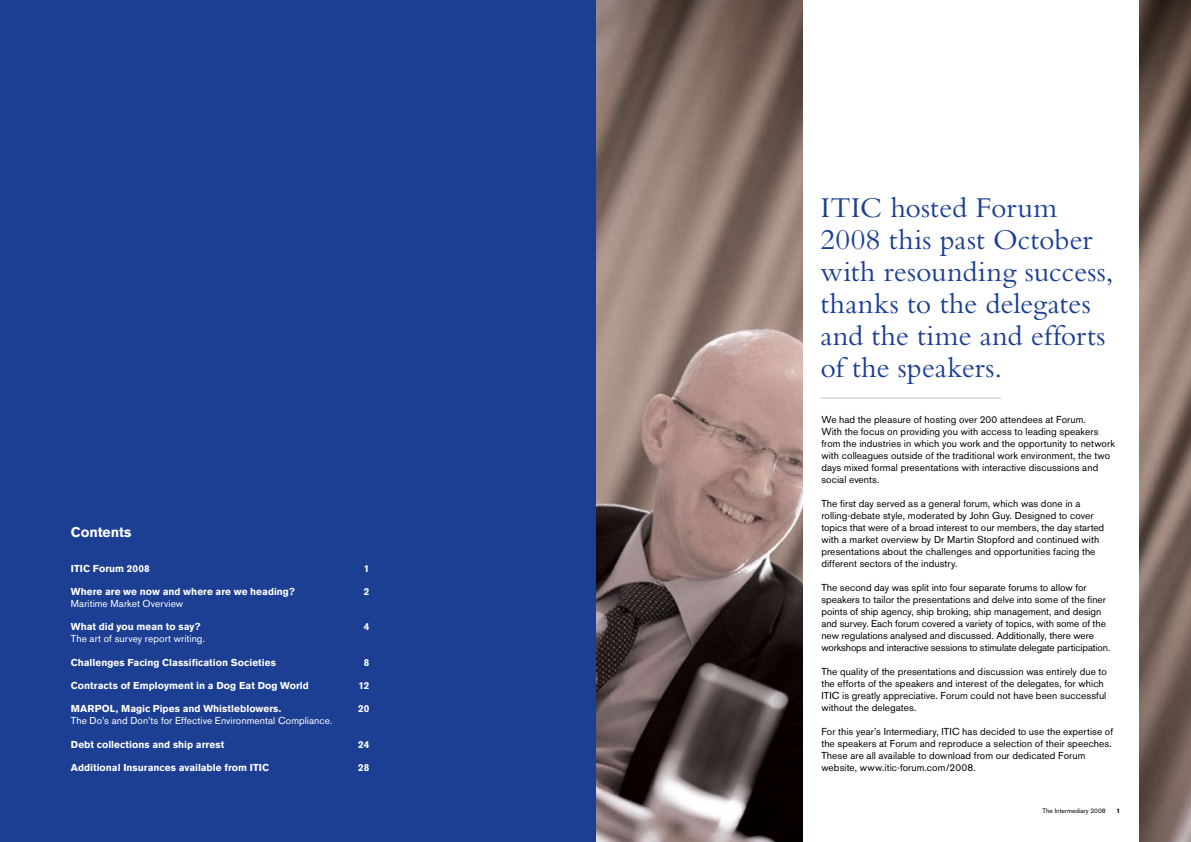
<style>
.page{position:relative;width:1191px;height:842px;background:#fff}
.page>*{position:absolute;margin:0;border:0;box-sizing:border-box;transform-origin:0 0}
.t1{font:30px/32px "Bembo";color:#1c3f94}
.t2{font:700 14px "Akzidenz Grotesk BE";letter-spacing:-.005em;color:#fff}
.t3{font:10px/12px "Akzidenz Grotesk BE";letter-spacing:.005em;color:#000}
.t4{font:700 10px "Akzidenz Grotesk BE";letter-spacing:.005em;color:#fff}
.t5{font:10px "Akzidenz Grotesk BE";letter-spacing:.01em;color:#fff}
.t6{font:6.5px "Akzidenz Grotesk BE";color:#000}
.t7{font:700 6.5px "Akzidenz Grotesk BE";color:#000}
</style>
<div class="page">
<img style="left:595px;top:0;width:207px;height:842px">
<img style="left:1140px;top:0;width:51px;height:842px">
<div style="left:0;top:0;width:595px;height:842px;background:#1c3f94"></div>
<hr style="left:820px;top:398px;width:181px;height:1px;background:#bcbdc0">
<h2 class="t2" style="left:71px;top:524px;width:62px">Contents</h2>
<p class="t4" style="left:71px;top:562px;width:80px">ITIC Forum 2008</p>
<p class="t4" style="left:364px;top:562px;width:7px">1</p>
<p class="t4" style="left:71px;top:586px;width:226px">Where are we now and where are we heading?</p>
<p class="t4" style="left:364px;top:586px;width:7px">2</p>
<p class="t5" style="left:71px;top:598px;width:114px">Maritime Market Overview</p>
<p class="t4" style="left:71px;top:621px;width:131px">What did you mean to say?</p>
<p class="t4" style="left:364px;top:621px;width:7px">4</p>
<p class="t5" style="left:71px;top:633px;width:136px">The art of survey report writing.</p>
<p class="t4" style="left:71px;top:656px;width:207px">Challenges Facing Classification Societies</p>
<p class="t4" style="left:364px;top:656px;width:7px">8</p>
<p class="t4" style="left:71px;top:680px;width:240px">Contracts of Employment in a Dog Eat Dog World</p>
<p class="t4" style="left:358px;top:680px;width:12px">12</p>
<p class="t4" style="left:71px;top:703px;width:212px">MARPOL, Magic Pipes and Whistleblowers.</p>
<p class="t4" style="left:358px;top:703px;width:13px">20</p>
<p class="t5" style="left:71px;top:715px;width:263px">The Do’s and Don’ts for Effective Environmental Compliance.</p>
<p class="t4" style="left:71px;top:738px;width:155px">Debt collections and ship arrest</p>
<p class="t4" style="left:358px;top:738px;width:13px">24</p>
<p class="t4" style="left:71px;top:762px;width:199px">Additional Insurances available from ITIC</p>
<p class="t4" style="left:358px;top:762px;width:13px">28</p>
<h1 class="t1" style="left:820px;top:191px;width:295px">ITIC hosted Forum<br>2008 this past October with resounding success, thanks to the delegates and the time and efforts of the speakers.</h1>
<p class="t3" style="left:821px;top:414px;width:295px">We had the pleasure of hosting over 200 attendees at Forum.<br>With the focus on providing you with access to leading speakers from the industries in which you work and the opportunity to network with colleagues outside of the traditional work environment, the two days mixed formal presentations with interactive discussions and social events.</p>
<p class="t3" style="left:821px;top:498px;width:284px">The first day served as a general forum, which was done in a rolling-debate style, moderated by John Guy. Designed to cover topics that were of a broad interest to our members, the day started with a market overview by Dr Martin Stopford and continued with presentations about the challenges and opportunities facing the different sectors of the industry.</p>
<p class="t3" style="left:821px;top:582px;width:290px">The second day was split into four separate forums to allow for speakers to tailor the presentations and delve into some of the finer points of ship agency, ship broking, ship management, and design and survey. Each forum covered a variety of topics, with some of the new regulations analysed and discussed. Additionally, there were workshops and interactive sessions to stimulate delegate participation.</p>
<p class="t3" style="left:821px;top:666px;width:287px">The quality of the presentations and discussion was entirely due to the efforts of the speakers and interest of the delegates, for which ITIC is greatly appreciative. Forum could not have been successful without the delegates.</p>
<p class="t3" style="left:821px;top:726px;width:293px">For this year’s Intermediary, ITIC has decided to use the expertise of the speakers at Forum and reproduce a selection of their speeches.<br>These are all available to download from our dedicated Forum website, www.itic-forum.com/2008.</p>
<p class="t6" style="left:1042px;top:807px;width:65px">The Intermediary 2008</p>
<p class="t7" style="left:1116px;top:807px;width:5px">1</p>
</div>
